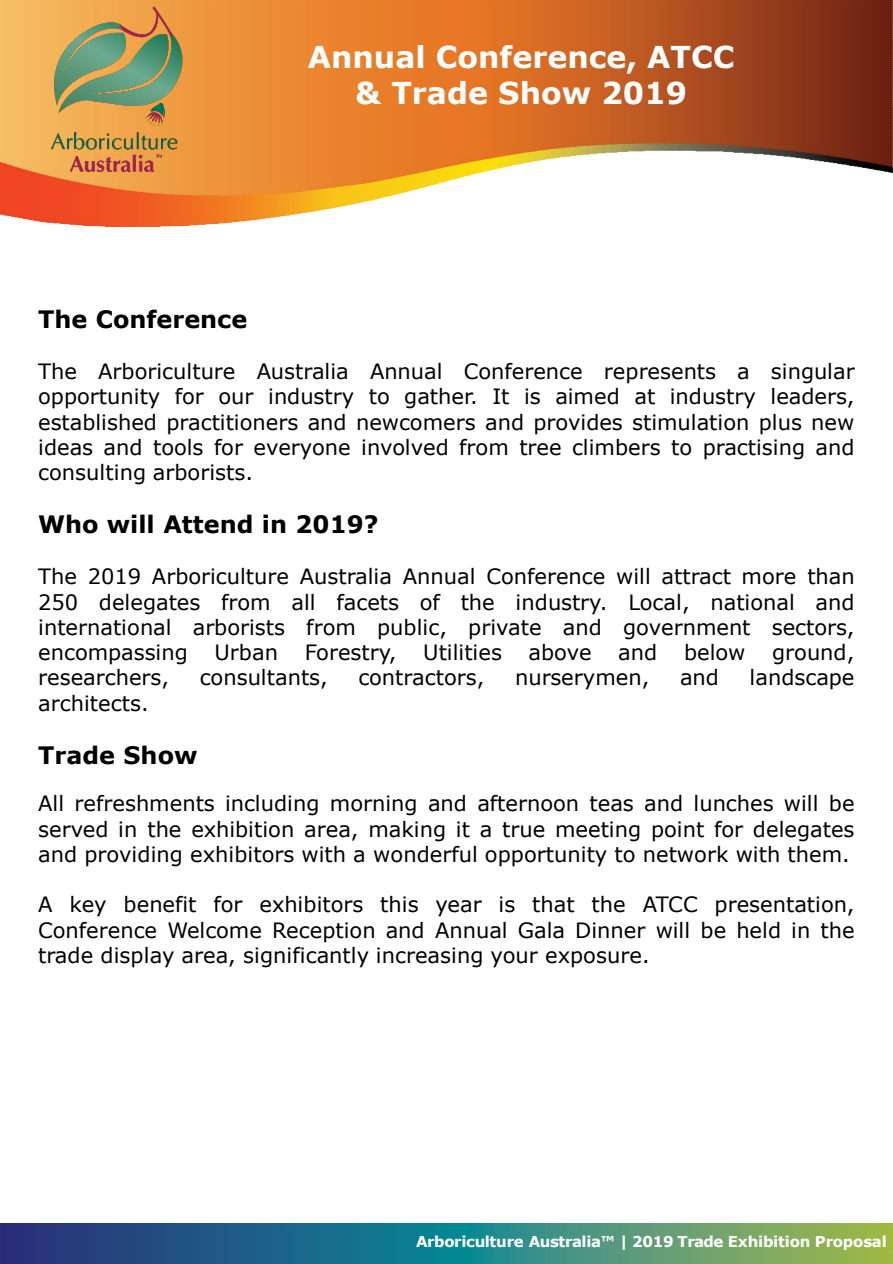
<style>
.page{position:relative;width:893px;height:1264px;background:#fff}
.page>*{position:absolute;margin:0;border:0;box-sizing:border-box;transform-origin:0 0}
.t1{font:700 30px "Verdana";color:#fff}
.t2{font:700 24px "Verdana";color:#000}
.t3{font:21px/25.2px "Verdana";color:#000;text-align:justify}
.t4{font:700 15px "Verdana";letter-spacing:-.025em;color:#fff}
</style>
<div class="page">
<img style="left:0;top:1223px;width:892px;height:40px">
<img style="left:0;top:0;width:892px;height:227px">
<img style="left:33px;top:5px;width:171px;height:170px">
<p class="t1" style="left:307px;top:36px;width:428px">Annual Conference, ATCC</p>
<p class="t1" style="left:355px;top:72px;width:333px">&amp; Trade Show 2019</p>
<p class="t2" style="left:38px;top:302px;width:211px">The Conference</p>
<p class="t3" style="left:38px;top:358px;width:818px">The Arboriculture Australia Annual Conference represents a singular opportunity for our industry to gather. It is aimed at industry leaders, established practitioners and newcomers and provides stimulation plus new ideas and tools for everyone involved from tree climbers to practising and consulting arborists.</p>
<p class="t2" style="left:38px;top:507px;width:342px">Who will Attend in 2019?</p>
<p class="t3" style="left:38px;top:564px;width:818px">The 2019 Arboriculture Australia Annual Conference will attract more than 250 delegates from all facets of the industry. Local, national and international arborists from public, private and government sectors, encompassing</p>
<p class="t3" style="left:214px;top:639px;width:65px">Urban</p>
<p class="t3" style="left:304px;top:639px;width:93px">Forestry,</p>
<p class="t3" style="left:423px;top:639px;width:80px">Utilities</p>
<p class="t3" style="left:528px;top:639px;width:64px">above</p>
<p class="t3" style="left:618px;top:639px;width:41px">and</p>
<p class="t3" style="left:684px;top:639px;width:63px">below</p>
<p class="t3" style="left:772px;top:639px;width:84px">ground,</p>
<p class="t3" style="left:38px;top:664px;width:132px">researchers,</p>
<p class="t3" style="left:200px;top:664px;width:129px">consultants,</p>
<p class="t3" style="left:358px;top:664px;width:127px">contractors,</p>
<p class="t3" style="left:515px;top:664px;width:136px">nurserymen,</p>
<p class="t3" style="left:680px;top:664px;width:40px">and</p>
<p class="t3" style="left:749px;top:664px;width:106px">landscape</p>
<p class="t3" style="left:38px;top:690px;width:112px">architects.</p>
<p class="t2" style="left:38px;top:738px;width:161px">Trade Show</p>
<p class="t3" style="left:38px;top:790px;width:818px">All refreshments including morning and afternoon teas and lunches will be served in the exhibition area, making it a true meeting point for delegates and providing exhibitors with a wonderful opportunity to network with them.</p>
<p class="t3" style="left:38px;top:891px;width:818px">A key benefit for exhibitors this year is that the ATCC presentation, Conference Welcome Reception and Annual Gala Dinner will be held in the trade display area, significantly increasing your exposure.</p>
<p class="t4" style="left:416px;top:1230px;width:472px">Arboriculture Australia™ | 2019 Trade Exhibition Proposal</p>
</div>
